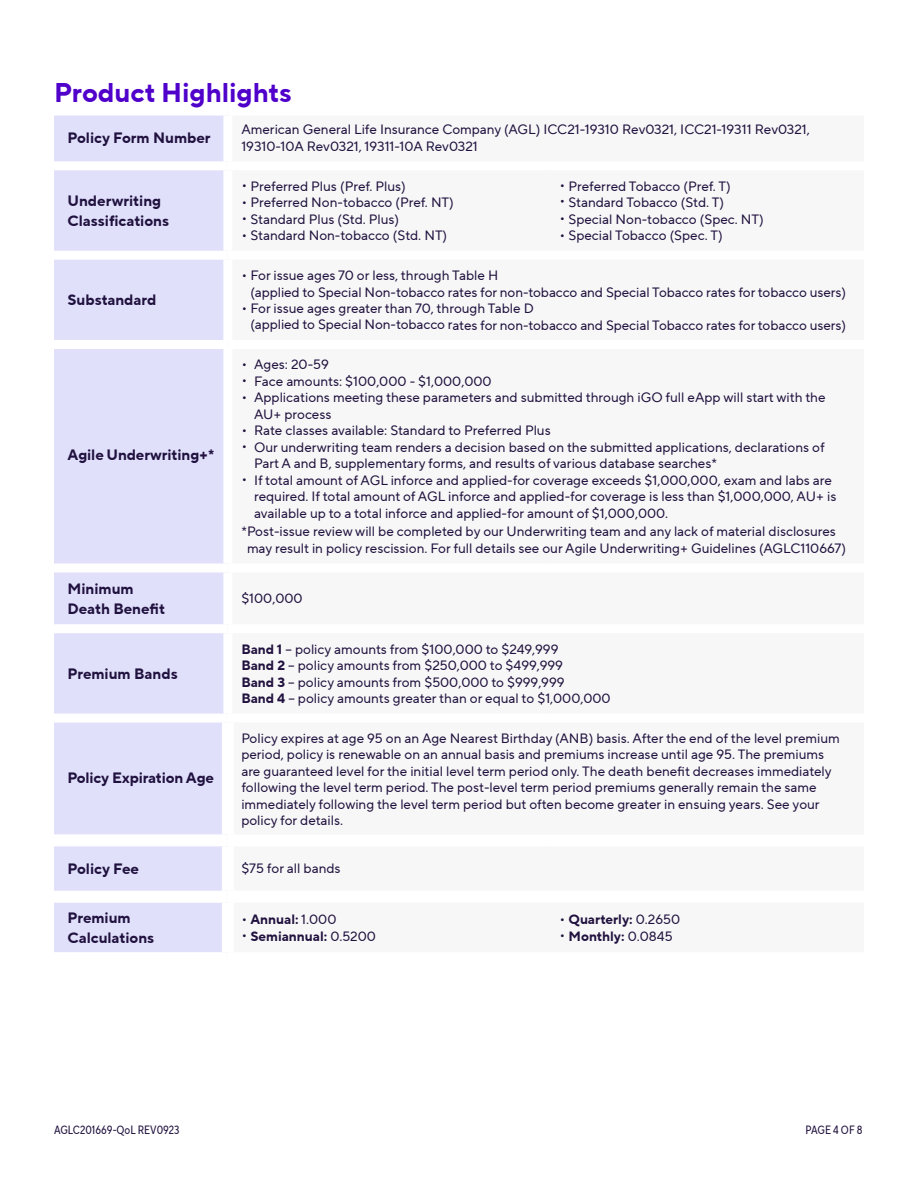
<style>
.page{position:relative;width:918px;height:1188px;background:#fff}
.page>*{position:absolute;margin:0;border:0;box-sizing:border-box;transform-origin:0 0}
.t1{font:700 27px "TT Norms Pro";color:#4f00ca}
.t2{font:700 15px/19.5px "TT Norms Pro";color:#20113e}
.t3{font:13.5px/16.5px "TT Norms Pro";color:#20113e}
.t4{font:700 13.5px "TT Norms Pro";color:#20113e}
.t5{font:12px "TT Norms Pro Cond";color:#20113e}
.s1{font-weight:700}
.s2{font-weight:400}
</style>
<div class="page">
<div style="left:54px;top:116px;width:169px;height:836px;background:#e0e0fb"></div>
<div style="left:54px;top:161px;width:174px;height:9px;background:#fff"></div>
<div style="left:54px;top:251px;width:174px;height:9px;background:#fff"></div>
<div style="left:54px;top:340px;width:174px;height:9px;background:#fff"></div>
<div style="left:54px;top:563px;width:174px;height:9px;background:#fff"></div>
<div style="left:54px;top:624px;width:174px;height:9px;background:#fff"></div>
<div style="left:54px;top:714px;width:174px;height:9px;background:#fff"></div>
<div style="left:222px;top:723px;width:12px;height:111px;background:#fff"></div>
<div style="left:54px;top:834px;width:174px;height:12px;background:#fff"></div>
<div style="left:222px;top:846px;width:12px;height:45px;background:#fff"></div>
<div style="left:54px;top:891px;width:174px;height:12px;background:#fff"></div>
<div style="left:222px;top:903px;width:12px;height:49px;background:#fff"></div>
<h2 class="t1" style="left:54px;top:73px;width:239px">Product Highlights</h2>
<h3 class="t2" style="left:68px;top:128px;width:145px">Policy Form Number</h3>
<p class="t3" style="left:241px;top:121px;width:570px">American General Life Insurance Company (AGL) ICC21-19310 Rev0321, ICC21-19311 Rev0321,<br>19310-10A Rev0321, 19311-10A Rev0321</p>
<h3 class="t2" style="left:68px;top:191px;width:103px">Underwriting<br>Classifications</h3>
<h3 class="t2" style="left:68px;top:291px;width:90px">Substandard</h3>
<h3 class="t2" style="left:68px;top:445px;width:148px">Agile Underwriting+*</h3>
<p class="t3" style="left:241px;top:178px;width:166px">• Preferred Plus (Pref. Plus)</p>
<p class="t3" style="left:241px;top:194px;width:214px">• Preferred Non-tobacco (Pref. NT)</p>
<p class="t3" style="left:241px;top:211px;width:159px">• Standard Plus (Std. Plus)</p>
<p class="t3" style="left:241px;top:227px;width:207px">• Standard Non-tobacco (Std. NT)</p>
<p class="t3" style="left:559px;top:178px;width:173px">• Preferred Tobacco (Pref. T)</p>
<p class="t3" style="left:559px;top:194px;width:166px">• Standard Tobacco (Std. T)</p>
<p class="t3" style="left:559px;top:211px;width:206px">• Special Non-tobacco (Spec. NT)</p>
<p class="t3" style="left:559px;top:227px;width:165px">• Special Tobacco (Spec. T)</p>
<p class="t3" style="left:250px;top:267px;width:597px;text-indent:-9px">• For issue ages 70 or less, through Table H<br>(applied to Special Non-tobacco rates for non-tobacco and Special Tobacco rates for tobacco users)</p>
<p class="t3" style="left:250px;top:300px;width:597px;text-indent:-9px">• For issue ages greater than 70, through Table D<br>(applied to Special Non-tobacco rates for non-tobacco and Special Tobacco rates for tobacco users)</p>
<p class="t3" style="left:241px;top:356px;width:89px">• Ages: 20-59</p>
<p class="t3" style="left:241px;top:373px;width:252px">• Face amounts: $100,000 - $1,000,000</p>
<p class="t3" style="left:254px;top:389px;width:573px;text-indent:-13px">• Applications meeting these parameters and submitted through iGO full eApp will start with the<br>AU+ process</p>
<p class="t3" style="left:241px;top:422px;width:311px">• Rate classes available: Standard to Preferred Plus</p>
<p class="t3" style="left:254px;top:439px;width:572px;text-indent:-13px">• Our underwriting team renders a decision based on the submitted applications, declarations of<br>Part A and B, supplementary forms, and results of various database searches*</p>
<p class="t3" style="left:254px;top:472px;width:584px;text-indent:-13px">• If total amount of AGL inforce and applied-for coverage exceeds $1,000,000, exam and labs are required. If total amount of AGL inforce and applied-for coverage is less than $1,000,000, AU+ is available up to a total inforce and applied-for amount of $1,000,000.</p>
<p class="t3" style="left:247px;top:523px;width:601px;text-indent:-6px">* Post-issue review will be completed by our Underwriting team and any lack of material disclosures may result in policy rescission. For full details see our Agile Underwriting+ Guidelines (AGLC110667)</p>
<h3 class="t2" style="left:68px;top:579px;width:99px">Minimum<br>Death Benefit</h3>
<p class="t3" style="left:241px;top:590px;width:63px">$100,000</p>
<h3 class="t2" style="left:68px;top:664px;width:112px">Premium Bands</h3>
<h3 class="t2" style="left:68px;top:768px;width:148px">Policy Expiration Age</h3>
<p class="t3" style="left:241px;top:641px;width:319px"><span class="s1">Band 1</span> – policy amounts from $100,000 to $249,999</p>
<p class="t3" style="left:241px;top:657px;width:323px"><span class="s1">Band 2</span> – policy amounts from $250,000 to $499,999</p>
<p class="t3" style="left:241px;top:674px;width:325px"><span class="s1">Band 3</span> – policy amounts from $500,000 to $999,999</p>
<p class="t3" style="left:241px;top:690px;width:371px"><span class="s1">Band 4</span> – policy amounts greater than or equal to $1,000,000</p>
<p class="t3" style="left:241px;top:730px;width:600px">Policy expires at age 95 on an Age Nearest Birthday (ANB) basis. After the end of the level premium period, policy is renewable on an annual basis and premiums increase until age 95. The premiums are guaranteed level for the initial level term period only. The death benefit decreases immediately following the level term period. The post-level term period premiums generally remain the same immediately following the level term period but often become greater in ensuing years. See your policy for details.</p>
<h3 class="t2" style="left:68px;top:859px;width:73px">Policy Fee</h3>
<p class="t3" style="left:241px;top:860px;width:101px">$75 for all bands</p>
<h3 class="t2" style="left:68px;top:908px;width:88px">Premium<br>Calculations</h3>
<p class="t4" style="left:241px;top:909px;width:97px"><span class="s2">•</span> Annual: <span class="s2">1.000</span></p>
<p class="t4" style="left:241px;top:926px;width:136px"><span class="s2">•</span> Semiannual: <span class="s2">0.5200</span></p>
<p class="t4" style="left:559px;top:909px;width:122px"><span class="s2">•</span> Quarterly: <span class="s2">0.2650</span></p>
<p class="t4" style="left:559px;top:926px;width:115px"><span class="s2">•</span> Monthly: <span class="s2">0.0845</span></p>
<p class="t5" style="left:54px;top:1121px;width:127px">AGLC201669-QoL REV0923</p>
<p class="t5" style="left:805px;top:1121px;width:59px">PAGE 4 OF 8</p>
</div>
